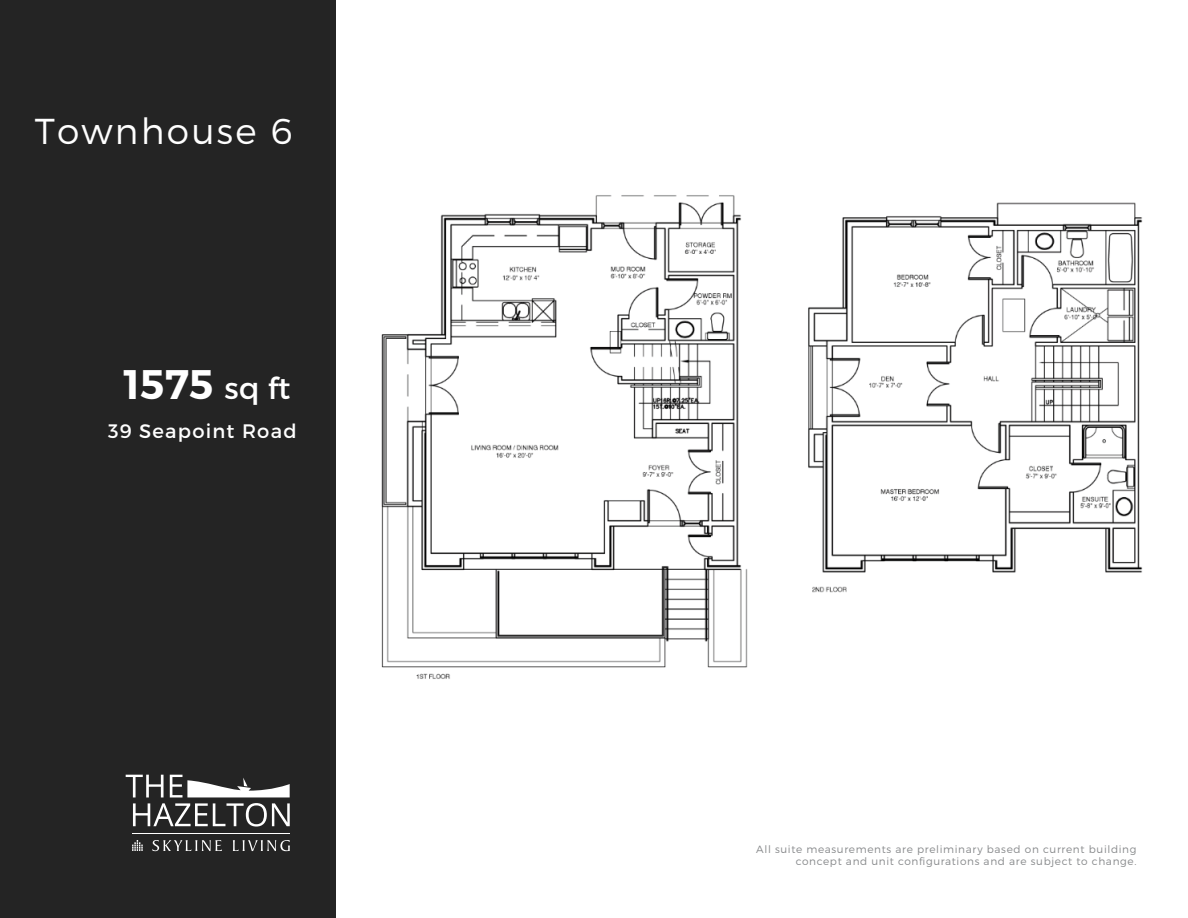
<style>
.page{position:relative;width:1188px;height:918px;background:#fff}
.page>*{position:absolute;margin:0;border:0;box-sizing:border-box;transform-origin:0 0}
.t1{font:600 41.25px "Montserrat";color:#fff}
.t2{font:300 36px "Montserrat";letter-spacing:.06em;color:#fff}
.t3{font:19.5px "Montserrat";letter-spacing:.06em;color:#fff}
.t4{font:300 10.5px/12.6px "Montserrat";letter-spacing:.06em;color:#87898b;text-align:right}
.s1{font-weight:400;font-size:30.3px}
</style>
<div class="page">
<div style="left:0;top:0;width:335px;height:918px;background:#242424"></div>
<div style="left:567px;top:692px;width:9px;height:9px;border:1px solid #fff;border-radius:50%"></div>
<div style="left:544px;top:702px;width:8px;height:8px;border:1px solid #fff;border-radius:50%"></div>
<svg style="left:152px;top:840px;width:70px;height:11px"></svg>
<svg style="left:233px;top:840px;width:57px;height:11px"></svg>
<svg style="left:132px;top:840px;width:11px;height:11px"></svg>
<hr style="left:132px;top:833px;width:158px;height:1px;background:#fff">
<svg style="left:126px;top:775px;width:38px;height:22px"></svg>
<svg style="left:133px;top:803px;width:157px;height:24px"></svg>
<svg style="left:170px;top:775px;width:120px;height:22px"></svg>
<img style="left:381px;top:195px;width:762px;height:484px">
<h2 class="t2" style="left:35px;top:109px;width:259px">Townhouse 6</h2>
<h1 class="t1" style="left:123px;top:359px;width:169px">1575 <span class="s1">sq ft</span></h1>
<h3 class="t3" style="left:108px;top:419px;width:190px">39 Seapoint Road</h3>
<p class="t4" style="left:756px;top:843px;width:382px">All suite measurements are preliminary based on current building concept and unit configurations and are subject to change.</p>
</div>
